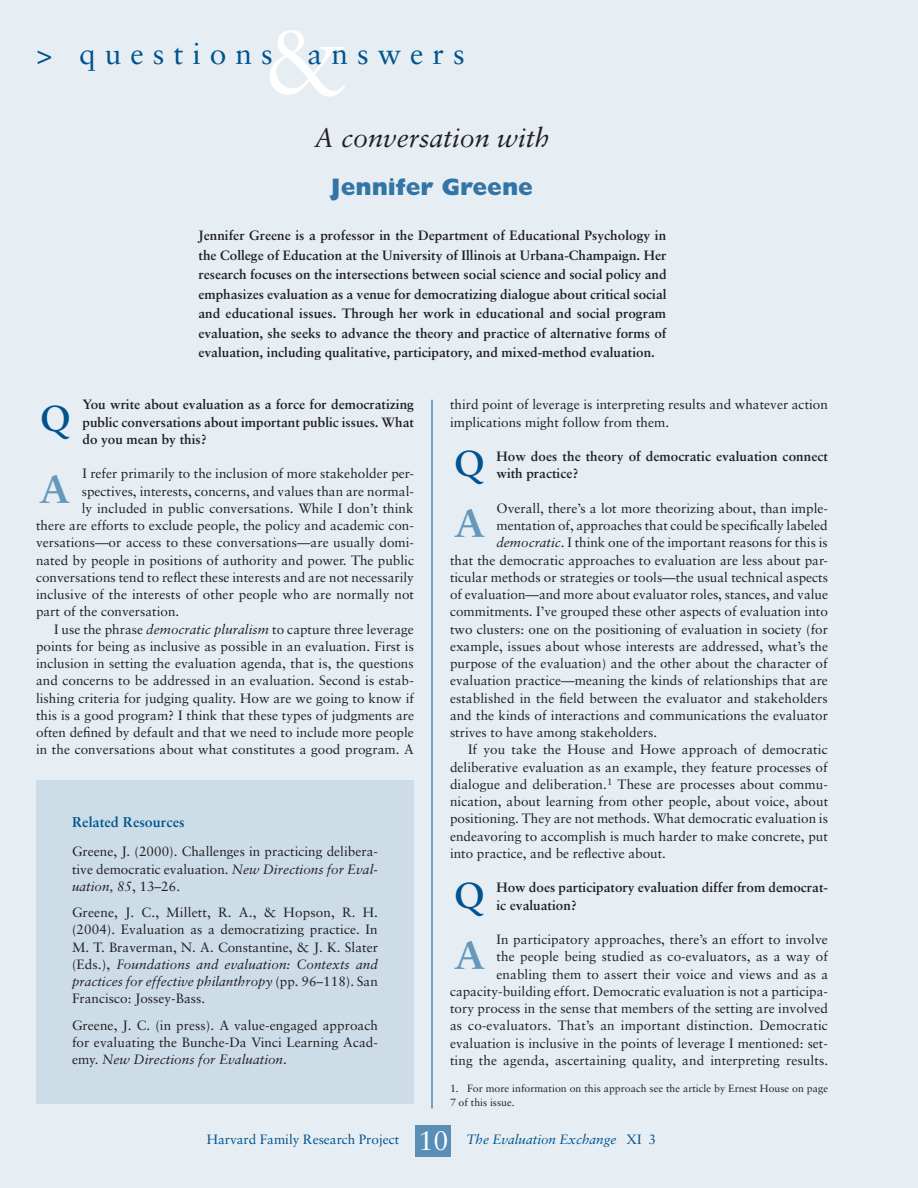
<style>
.page{position:relative;width:918px;height:1188px;background:#e6eef4}
.page>*{position:absolute;margin:0;border:0;box-sizing:border-box;transform-origin:0 0}
.t1{font:90px "Sabon";color:#fff}
.t2{font:700 39px "Sabon";color:#6698bb;scale:1.1 1}
.t3{font:700 36px "Sabon";color:#00538e}
.t4{font:30px "Sabon";letter-spacing:.3em;color:#00538e}
.t5{font:italic 27px "Sabon";color:#231f20}
.t6{font:800 24px "Gill Sans";color:#3375a5}
.t7{font:700 14.25px "Sabon";color:#00538e}
.t8{font:13.5px/17.2px "Sabon";color:#231f20;text-align:justify}
.t9{font:700 13.5px/19.5px "Sabon";color:#231f20;text-align:justify}
.t10{font:13.5px "Sabon";color:#00538e}
.t11{font:10.5px/13.5px "Sabon";color:#231f20}
.s1{font-style:italic}
.s2{font-size:27px;color:#fff}
</style>
<div class="page">
<div style="left:415px;top:1125px;width:36px;height:31px;background:#598fb6"></div>
<div style="left:36px;top:780px;width:378px;height:324px;background:#ccdde8"></div>
<hr style="left:432px;top:400px;width:1px;height:708px;background:#00538e">
<h1 class="t1" style="left:264px;top:9px;width:86px">&amp;</h1>
<h3 class="t5" style="left:314px;top:122px;width:237px">A conversation with</h3>
<h3 class="t6" style="left:331px;top:173px;width:204px">Jennifer Greene</h3>
<p class="t9" style="left:198px;top:226px;width:470px">Jennifer Greene is a professor in the Department of Educational Psychology in the College of Education at the University of Illinois at Urbana-Champaign. Her research focuses on the intersections between social science and social policy and emphasizes evaluation as a venue for democratizing dialogue about critical social and educational issues. Through her work in educational and social program evaluation, she seeks to advance the theory and practice of alternative forms of evaluation, including qualitative, participatory, and mixed-method evaluation.</p>
<p class="t9" style="left:82px;top:396px;width:333px;line-height:17.2px">You write about evaluation as a force for democratizing public conversations about important public issues. What do you mean by this?</p>
<p class="t8" style="left:82px;top:465px;width:333px">I refer primarily to the inclusion of more stakeholder per-</p>
<p class="t8" style="left:82px;top:482px;width:334px">spectives, interests, concerns, and values than are normal-</p>
<p class="t8" style="left:82px;top:499px;width:333px">ly included in public conversations. While I don’t think</p>
<p class="t8" style="left:36px;top:517px;width:380px">there are efforts to exclude people, the policy and academic con-</p>
<p class="t8" style="left:36px;top:534px;width:380px">versations—or access to these conversations—are usually domi-</p>
<p class="t8" style="left:36px;top:551px;width:380px">nated by people in positions of authority and power. The public</p>
<p class="t8" style="left:36px;top:568px;width:380px">conversations tend to reflect these interests and are not necessarily</p>
<p class="t8" style="left:36px;top:586px;width:380px">inclusive of the interests of other people who are normally not</p>
<p class="t8" style="left:36px;top:603px;width:145px">part of the conversation.</p>
<p class="t8" style="left:54px;top:620px;width:361px">I use the phrase <span class="s1">democratic pluralism</span> to capture three leverage</p>
<p class="t8" style="left:36px;top:637px;width:379px">points for being as inclusive as possible in an evaluation. First is</p>
<p class="t8" style="left:36px;top:655px;width:379px">inclusion in setting the evaluation agenda, that is, the questions</p>
<p class="t8" style="left:36px;top:672px;width:380px">and concerns to be addressed in an evaluation. Second is estab-</p>
<p class="t8" style="left:36px;top:689px;width:380px">lishing criteria for judging quality. How are we going to know if</p>
<p class="t8" style="left:36px;top:706px;width:380px">this is a good program? I think that these types of judgments are</p>
<p class="t8" style="left:36px;top:724px;width:379px">often defined by default and that we need to include more people</p>
<p class="t8" style="left:36px;top:741px;width:379px">in the conversations about what constitutes a good program. A</p>
<h3 class="t4" style="left:36px;top:35px;width:430px">&gt; questions answers</h3>
<p class="t8" style="left:450px;top:396px;width:380px">third point of leverage is interpreting results and whatever action implications might follow from them.</p>
<p class="t9" style="left:496px;top:448px;width:333px;line-height:17.2px">How does the theory of democratic evaluation connect with practice?</p>
<p class="t8" style="left:496px;top:499px;width:333px">Overall, there’s a lot more theorizing about, than imple-</p>
<p class="t8" style="left:496px;top:517px;width:333px">mentation of, approaches that could be specifically labeled</p>
<p class="t8" style="left:496px;top:534px;width:333px"><span class="s1">democratic</span>. I think one of the important reasons for this is</p>
<p class="t8" style="left:450px;top:551px;width:380px">that the democratic approaches to evaluation are less about par-</p>
<p class="t8" style="left:450px;top:568px;width:380px">ticular methods or strategies or tools—the usual technical aspects</p>
<p class="t8" style="left:450px;top:586px;width:380px">of evaluation—and more about evaluator roles, stances, and value</p>
<p class="t8" style="left:450px;top:603px;width:380px">commitments. I’ve grouped these other aspects of evaluation into</p>
<p class="t8" style="left:450px;top:620px;width:380px">two clusters: one on the positioning of evaluation in society (for</p>
<p class="t8" style="left:450px;top:637px;width:380px">example, issues about whose interests are addressed, what’s the</p>
<p class="t8" style="left:450px;top:655px;width:379px">purpose of the evaluation) and the other about the character of</p>
<p class="t8" style="left:450px;top:672px;width:379px">evaluation practice—meaning the kinds of relationships that are</p>
<p class="t8" style="left:450px;top:689px;width:379px">established in the field between the evaluator and stakeholders</p>
<p class="t8" style="left:450px;top:706px;width:380px">and the kinds of interactions and communications the evaluator</p>
<p class="t8" style="left:450px;top:724px;width:209px">strives to have among stakeholders.</p>
<p class="t8" style="left:468px;top:741px;width:361px">If you take the House and Howe approach of democratic</p>
<p class="t8" style="left:450px;top:758px;width:379px">deliberative evaluation as an example, they feature processes of</p>
<p class="t8" style="left:450px;top:775px;width:380px">dialogue and deliberation. These are processes about commu-</p>
<p class="t8" style="left:450px;top:793px;width:380px">nication, about learning from other people, about voice, about</p>
<p class="t8" style="left:450px;top:810px;width:379px">positioning. They are not methods. What democratic evaluation is</p>
<p class="t8" style="left:450px;top:827px;width:379px">endeavoring to accomplish is much harder to make concrete, put</p>
<p class="t8" style="left:450px;top:844px;width:218px">into practice, and be reflective about.</p>
<p class="t9" style="left:496px;top:879px;width:333px;line-height:17.2px">How does participatory evaluation differ from democrat&shy;ic evaluation?</p>
<p class="t8" style="left:450px;top:931px;width:380px;text-align:right">In participatory approaches, there’s an effort to involve<br>the people being studied as co-evaluators, as a way of enabling them to assert their voice and views and as a capacity-building effort. Democratic evaluation is not a participa&shy;tory process in the sense that members of the setting are involved as co-evaluators. That’s an important distinction. Democratic evaluation is inclusive in the points of leverage I mentioned: set&shy;ting the agenda, ascertaining quality, and interpreting results.</p>
<p class="t11" style="left:450px;top:1081px;width:380px;text-indent:6px">. For more information on this approach see the article by Ernest House on page<br>7 of this issue.</p>
<h3 class="t3" style="left:40px;top:396px;width:32px">Q</h3>
<h3 class="t3" style="left:454px;top:441px;width:32px">Q</h3>
<h2 class="t2" style="left:39px;top:465px;width:30px">A</h2>
<h2 class="t2" style="left:454px;top:499px;width:30px">A</h2>
<p class="t7" style="left:72px;top:813px;width:114px">Related Resources</p>
<p class="t8" style="left:72px;top:843px;width:308px">Greene, J. (2000). Challenges in practicing delibera&shy;tive democratic evaluation. <span class="s1">New Directions for Eval&shy;uation, 85</span>, 13–26.</p>
<p class="t8" style="left:72px;top:904px;width:308px">Greene, J. C., Millett, R. A., &amp; Hopson, R. H. (2004). Evaluation as a democratizing practice. In M. T. Braverman, N. A. Constantine, &amp; J. K. Slater (Eds.), <span class="s1">Foundations and evaluation: Contexts and practices for effective philanthropy</span> (pp. 96–118). San Francisco: Jossey-Bass.</p>
<p class="t8" style="left:72px;top:1016px;width:308px">Greene, J. C. (in press). A value-engaged approach for evaluating the Bunche-Da Vinci Learning Acad&shy;emy. <span class="s1">New Directions for Evaluation</span>.</p>
<h3 class="t3" style="left:454px;top:873px;width:32px">Q</h3>
<h2 class="t2" style="left:454px;top:931px;width:30px">A</h2>
<p class="t10" style="left:207px;top:1132px;width:450px">Harvard Family Research Project <span class="s2">10</span> <span class="s1">The Evaluation Exchange</span> XI 3</p>
</div>
